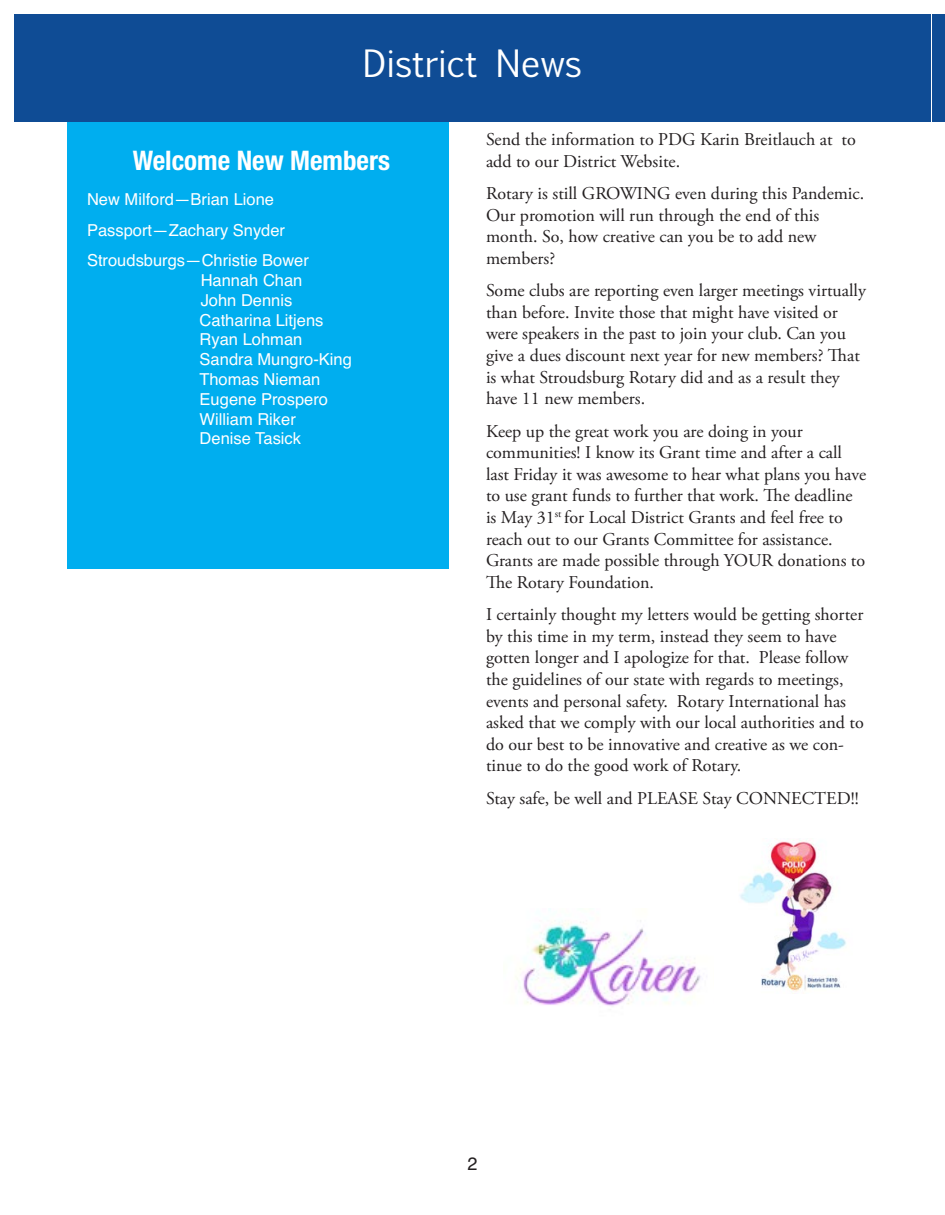
<style>
.page{position:relative;width:945px;height:1215px;background:#fff}
.page>*{position:absolute;margin:0;border:0;box-sizing:border-box;transform-origin:0 0}
.t1{font:36px "Euphemia UCAS";color:#fff}
.t2{font:700 condensed 27px "Helvetica Neue";color:#fff}
.t3{font:18px/21.6px "Adobe Garamond Pro";color:#231f20}
.t4{font:18px "Helvetica";color:#231f20}
.t5{font:16.5px/19.8px "Helvetica";color:#fff}
</style>
<div class="page">
<div style="left:932px;top:14px;width:13px;height:108px;background:#0f4c95"></div>
<div style="left:68px;top:122px;width:381px;height:447px;background:#00aeef"></div>
<div style="left:14px;top:14px;width:917px;height:108px;background:#0f4c95"></div>
<img style="left:740px;top:840px;width:106px;height:152px">
<img style="left:516px;top:908px;width:185px;height:98px">
<h1 class="t1" style="left:363px;top:44px;width:221px">District News</h1>
<h2 class="t2" style="left:133px;top:144px;width:259px">Welcome New Members</h2>
<p class="t5" style="left:87px;top:186px;width:223px;line-height:30.6px">New Milford—Brian Lione<br>Passport—Zachary Snyder<br>Stroudsburgs—Christie Bower</p>
<p class="t5" style="left:199px;top:272px;width:154px">Hannah Chan<br>John Dennis<br>Catharina Litjens<br>Ryan Lohman<br>Sandra Mungro-King<br>Thomas Nieman<br>Eugene Prospero<br>William Riker<br>Denise Tasick</p>
<p class="t3" style="left:486px;top:130px;width:371px">Send the information to PDG Karin Breitlauch at to add to our District Website.</p>
<p class="t3" style="left:486px;top:184px;width:380px">Rotary is still GROWING even during this Pandemic.<br>Our promotion will run through the end of this month. So, how creative can you be to add new members?</p>
<p class="t3" style="left:486px;top:281px;width:381px">Some clubs are reporting even larger meetings virtually than before. Invite those that might have visited or were speakers in the past to join your club. Can you give a dues discount next year for new members? That is what Stroudsburg Rotary did and as a result they have 11 new members.</p>
<p class="t3" style="left:486px;top:422px;width:382px">Keep up the great work you are doing in your communities! I know its Grant time and after a call last Friday it was awesome to hear what plans you have to use grant funds to further that work. The deadline is May 31<sup>st</sup> for Local District Grants and feel free to reach out to our Grants Committee for assistance.<br>Grants are made possible through YOUR donations to The Rotary Foundation.</p>
<p class="t3" style="left:486px;top:605px;width:379px">I certainly thought my letters would be getting shorter by this time in my term, instead they seem to have gotten longer and I apologize for that. Please follow the guidelines of our state with regards to meetings, events and personal safety. Rotary International has asked that we comply with our local authorities and to do our best to be innovative and creative as we con&shy;tinue to do the good work of Rotary.</p>
<p class="t3" style="left:486px;top:789px;width:374px">Stay safe, be well and PLEASE Stay CONNECTED!!</p>
<p class="t4" style="left:467px;top:1157px;width:12px">2</p>
</div>
